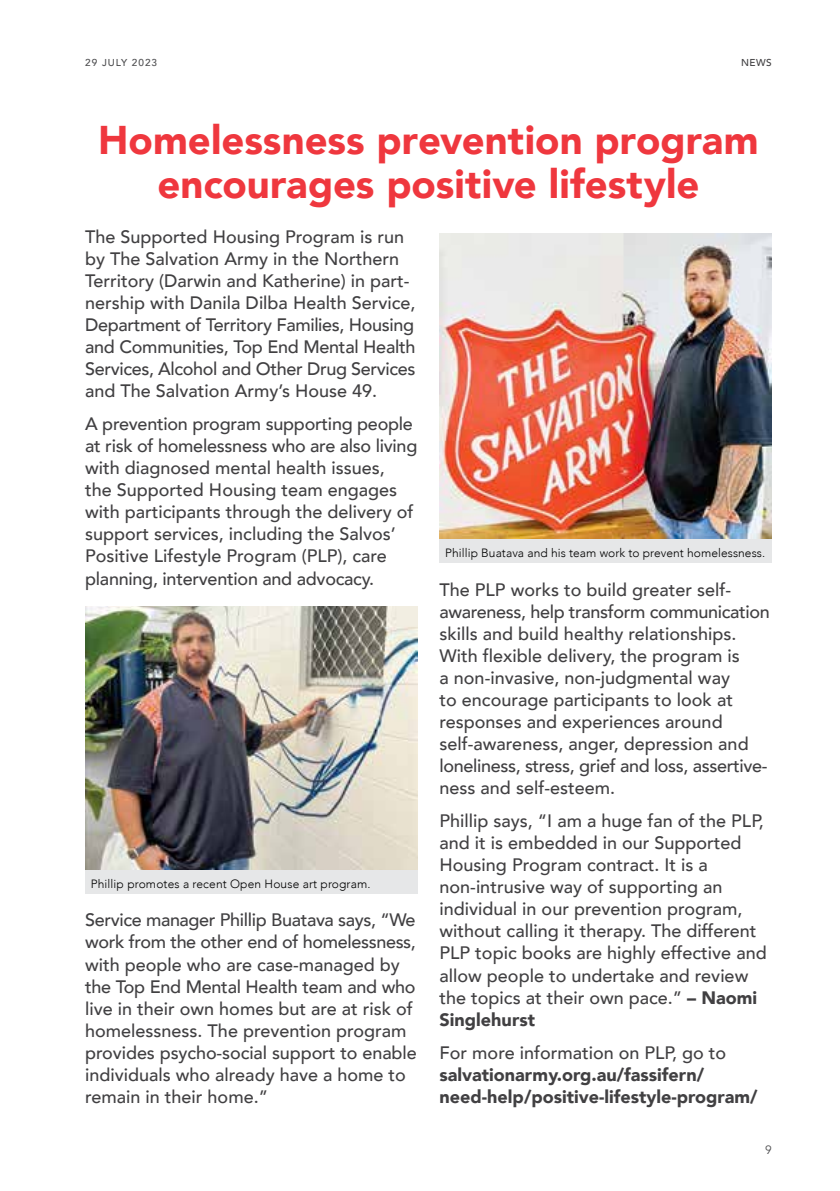
<style>
.page{position:relative;width:840px;height:1191px;background:#fff}
.page>*{position:absolute;margin:0;border:0;box-sizing:border-box;transform-origin:0 0}
.t1{font:900 40px/44px "Avenir";color:#ef373e;text-align:center}
.t2{font:500 18px/22px "Avenir";color:#414042}
.t3{font:900 18px/22px "Avenir";color:#414042}
.t4{font:300 12px "Avenir";letter-spacing:.005em;color:#000}
.t5{font:12px "Avenir";color:#4d4d4f}
.t6{font:500 10px "Avenir";letter-spacing:.1em;color:#4d4d4f}
.t7{font:500 10px "Avenir";color:#414042}
.s1{font-weight:900}
</style>
<div class="page">
<img style="left:439px;top:233px;width:332px;height:305px">
<img style="left:85px;top:606px;width:332px;height:264px">
<div style="left:439px;top:539px;width:332px;height:23px;background:#e6e7e8"></div>
<div style="left:85px;top:870px;width:332px;height:23px;background:#e6e7e8"></div>
<p class="t6" style="left:85px;top:54px;width:73px">29 Ju ly 2023</p>
<p class="t7" style="left:740px;top:54px;width:32px">NEWS</p>
<h1 class="t1" style="left:98px;top:117px;width:661px">Homelessness prevention program encourages positive lifestyle</h1>
<p class="t2" style="left:85px;top:224px;width:332px">The Supported Housing Program is run by The Salvation Army in the Northern Territory (Darwin and Katherine) in part&shy;nership with Danila Dilba Health Service, Department of Territory Families, Housing and Communities, Top End Mental Health Services, Alcohol and Other Drug Services and The Salvation Army’s House 49.</p>
<p class="t2" style="left:85px;top:412px;width:333px">A prevention program supporting people at risk of homelessness who are also living with diagnosed mental health issues,<br>the Supported Housing team engages with participants through the delivery of support services, including the Salvos’ Positive Lifestyle Program (PLP), care planning, intervention and advocacy.</p>
<p class="t4" style="left:91px;top:876px;width:281px">Phillip promotes a recent Open House art program.</p>
<p class="t2" style="left:85px;top:908px;width:333px">Service manager Phillip Buatava says, “We work from the other end of homelessness, with people who are case-managed by the Top End Mental Health team and who live in their own homes but are at risk of homelessness. The prevention program provides psycho-social support to enable individuals who already have a home to remain in their home.”</p>
<p class="t4" style="left:445px;top:545px;width:321px">Phillip Buatava and his team work to prevent homelessness.</p>
<p class="t2" style="left:439px;top:577px;width:331px">The PLP works to build greater self&shy;awareness, help transform communication skills and build healthy relationships.<br>With flexible delivery, the program is<br>a non-invasive, non-judgmental way<br>to encourage participants to look at responses and experiences around self-awareness, anger, depression and loneliness, stress, grief and loss, assertive&shy;ness and self-esteem.</p>
<p class="t2" style="left:439px;top:809px;width:328px">Phillip says, “I am a huge fan of the PLP, and it is embedded in our Supported Housing Program contract. It is a non-intrusive way of supporting an individual in our prevention program, without calling it therapy. The different PLP topic books are highly effective and allow people to undertake and review the topics at their own pace.” <span class="s1">– Naomi Singlehurst</span></p>
<p class="t2" style="left:439px;top:1040px;width:288px">For more information on PLP, go to</p>
<p class="t3" style="left:439px;top:1063px;width:319px">salvationarmy.org.au/fassifern/ need-help/positive-lifestyle-program/</p>
<p class="t5" style="left:764px;top:1142px;width:8px">9</p>
</div>
